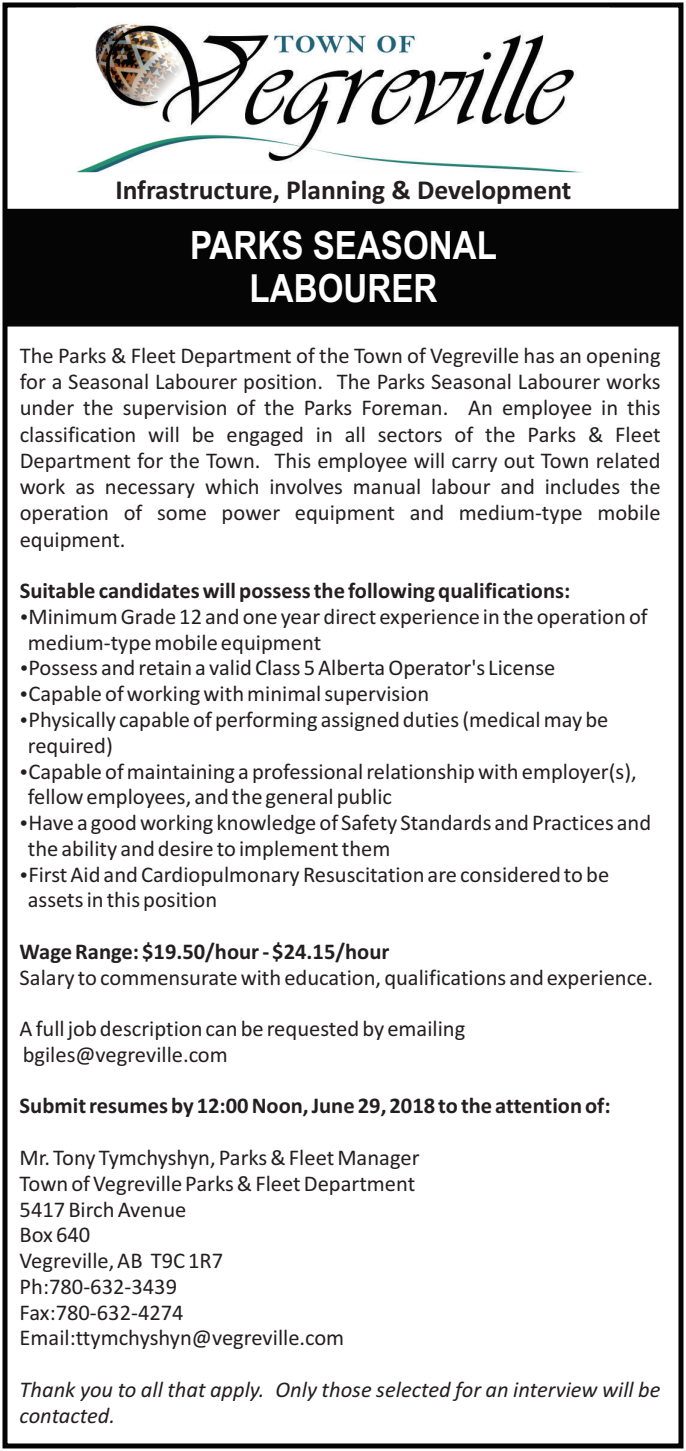
<style>
.page{position:relative;width:686px;height:1451px;background:#fff}
.page>*{position:absolute;margin:0;border:0;box-sizing:border-box;transform-origin:0 0}
.t1{font:700 39px/43.5px "Arial";color:#fff;text-align:center;scale:.85 1}
.t2{font:700 27.5px "Calibri";color:#231f20}
.t3{font:22.5px/25.8px "Calibri";color:#231f20}
.t4{font:700 22.5px "Calibri";color:#231f20}
.t5{font:italic 22.5px/26.2px "Calibri";color:#231f20}
</style>
<div class="page">
<div style="left:3px;top:2px;width:680px;height:1446px;border:5px solid #040504"></div>
<div style="left:4px;top:208px;width:677px;height:119px;background:#040504"></div>
<img style="left:77px;top:24px;width:504px;height:148px">
<p class="t2" style="left:115px;top:178px;width:457px">Infrastructure, Planning &amp; Development</p>
<h1 class="t1" style="left:190px;top:227px;width:362px">PARKS SEASONAL<br>LABOURER</h1>
<p class="t3" style="left:20px;top:344px;width:642px;text-align:justify">The Parks &amp; Fleet Department of the Town of Vegreville has an opening for a Seasonal Labourer position. The Parks Seasonal Labourer works under the supervision of the Parks Foreman. An employee in this classification will be engaged in all sectors of the Parks &amp; Fleet Department for the Town. This employee will carry out Town related work as necessary which involves manual labour and includes the operation of some power equipment and medium-type mobile equipment.</p>
<p class="t4" style="left:20px;top:581px;width:551px">Suitable candidates will possess the following qualifications:</p>
<p class="t3" style="left:28px;top:605px;width:624px">Minimum Grade 12 and one year direct experience in the operation of medium-type mobile equipment<br>Possess and retain a valid Class 5 Alberta Operator's License<br>Capable of working with minimal supervision<br>Physically capable of performing assigned duties (medical may be required)<br>Capable of maintaining a professional relationship with employer(s), fellow employees, and the general public<br>Have a good working knowledge of Safety Standards and Practices and the ability and desire to implement them<br>First Aid and Cardiopulmonary Resuscitation are considered to be assets in this position</p>
<p class="t4" style="left:20px;top:941px;width:371px">Wage Range: $19.50/hour - $24.15/hour</p>
<p class="t3" style="left:20px;top:965px;width:634px">Salary to commensurate with education, qualifications and experience.</p>
<p class="t3" style="left:20px;top:1017px;width:447px">A full job description can be requested by emailing bgiles@vegreville.com</p>
<p class="t4" style="left:20px;top:1096px;width:592px">Submit resumes by 12:00 Noon, June 29, 2018 to the attention of:</p>
<p class="t3" style="left:20px;top:1146px;width:401px">Mr. Tony Tymchyshyn, Parks &amp; Fleet Manager<br>Town of Vegreville Parks &amp; Fleet Department<br>5417 Birch Avenue<br>Box 640<br>Vegreville, AB T9C 1R7<br>Ph:780-632-3439<br>Fax:780-632-4274<br>Email:ttymchyshyn@vegreville.com</p>
<p class="t5" style="left:20px;top:1377px;width:642px">Thank you to all that apply. Only those selected for an interview will be contacted.</p>
</div>
